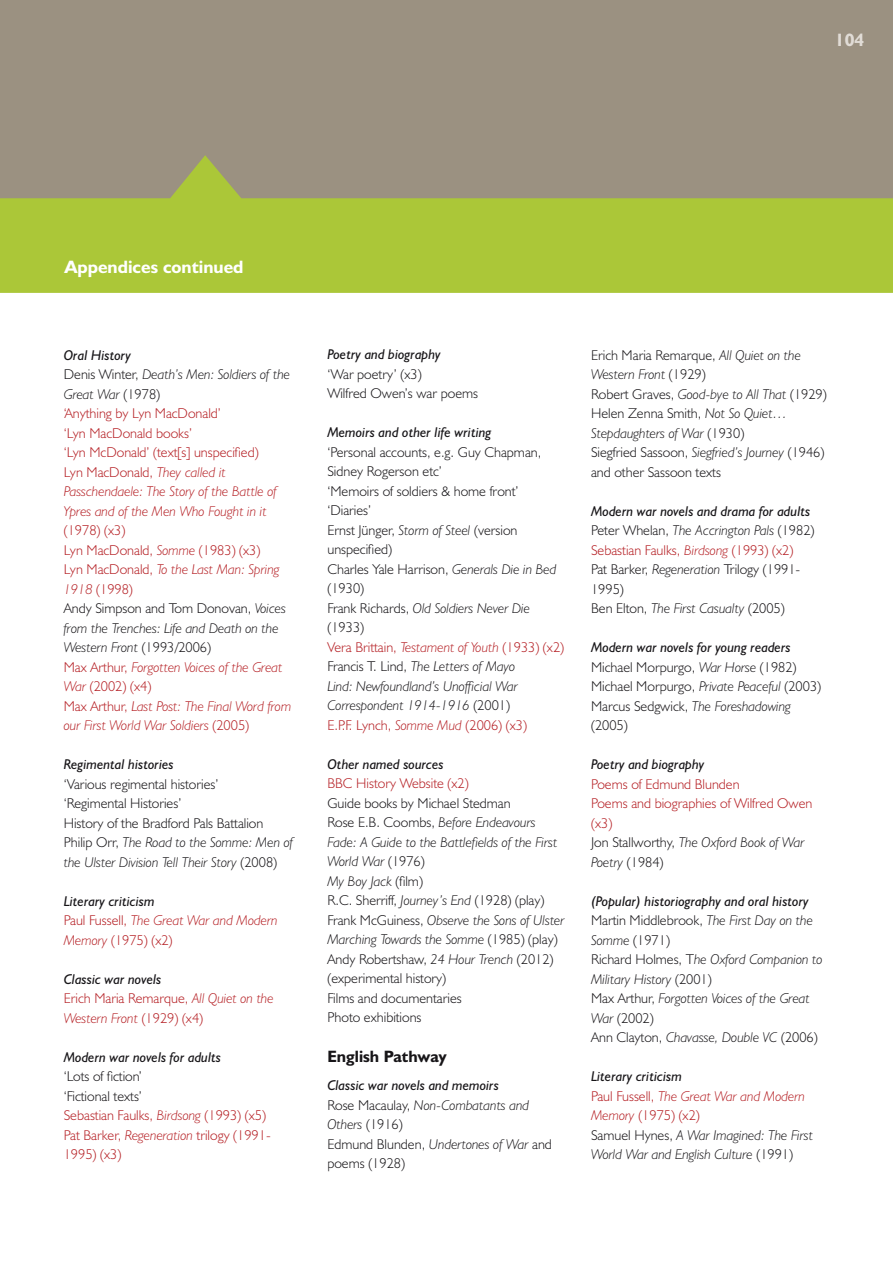
<style>
.page{position:relative;width:893px;height:1263px;background:#fff}
.page>*{position:absolute;margin:0;border:0;box-sizing:border-box;transform-origin:0 0}
.t1{font:700 18px "Humanist 521 BT";color:#fff}
.t2{font:700 18px "Humanist 521 BT";color:#e1dcd6}
.t3{font:700 16.5px "Humanist 521 BT";color:#171518}
.t4{font:300 14.25px/19.5px "Humanist 521 BT";color:#171518}
.t5{font:300 14.25px/19.5px "Humanist 521 BT";color:#b51f24}
.t6{font:italic 300 14.25px/19.5px "Humanist 521 BT";color:#b51f24}
.t7{font:italic 300 14.25px/19.5px "Humanist 521 BT";color:#171518}
.t8{font:italic 14.25px "Humanist 521 BT";color:#171518}
.s1{font-weight:400;font-style:italic;color:#171518}
.s2{color:#171518}
.s3{font-style:italic;color:#171518}
.s4{font-style:italic}
.s5{font-style:normal}
.s6{font-style:normal;color:#171518}
.s7{font-weight:400;color:#171518}
.s8{color:#b51f24}
.s9{font-style:italic;color:#b51f24}
.s10{font-weight:400;font-style:italic}
.s11{font-weight:400}
.s12{font-style:normal;color:#b51f24}
</style>
<div class="page">
<div style="left:0;top:0;width:893px;height:211px;background:#9b9181"></div>
<svg style="left:0;top:155px;width:893px;height:138px;fill:#abc738"></svg>
<p class="t2" style="left:835px;top:29px;width:31px">104</p>
<p class="t1" style="left:64px;top:255px;width:181px">Appendices continued</p>
<p class="t5" style="left:64px;top:345px;width:228px"><span class="s1">Oral History<br></span><span class="s2">Denis Winter,</span> <span class="s3">Death’s Men: Soldiers of the<br>Great War</span> <span class="s2">(1978)<br></span>‘Anything by Lyn MacDonald’<br>‘Lyn MacDonald books’<br>‘Lyn McDonald’ (text[s] unspecified)<br>Lyn MacDonald, <span class="s4">They called it<br>Passchendaele: The Story of the Battle of<br>Ypres and of the Men Who Fought in it</span></p>
<p class="t6" style="left:64px;top:520px;width:229px"><span class="s5">(1978) (x3)<br>Lyn MacDonald,</span> Somme <span class="s5">(1983) (x3)<br>Lyn MacDonald,</span> To the Last Man: Spring<br>1918 <span class="s5">(1998)<br></span><span class="s6">Andy Simpson and Tom Donovan,</span> <span class="s2">Voices from the Trenches: Life and Death on the<br>Western Front</span> <span class="s6">(1993/2006)<br></span><span class="s5">Max Arthur,</span> Forgotten Voices of the Great<br>War <span class="s5">(2002) (x4)<br>Max Arthur,</span> Last Post: The Final Word from our First World War Soldiers <span class="s5">(2005)</span></p>
<p class="t8" style="left:64px;top:755px;width:111px">Regimental histories</p>
<p class="t4" style="left:64px;top:774px;width:231px">‘Various regimental histories’<br>‘Regimental Histories’<br>History of the Bradford Pals Battalion Philip Orr, <span class="s4">The Road to the Somme: Men of the Ulster Division Tell Their Story</span> (2008)</p>
<p class="t6" style="left:64px;top:891px;width:215px"><span class="s7">Literary criticism<br></span><span class="s5">Paul Fussell,</span> The Great War and Modern<br>Memory <span class="s5">(1975) (x2)</span></p>
<p class="t5" style="left:64px;top:969px;width:211px"><span class="s1">Classic war novels<br></span>Erich Maria Remarque, <span class="s4">All Quiet on the<br>Western Front</span> (1929) (x4)</p>
<p class="t8" style="left:64px;top:1048px;width:159px">Modern war novels for adults</p>
<p class="t5" style="left:64px;top:1066px;width:208px"><span class="s2">‘Lots of fiction’<br>‘Fictional texts’<br></span>Sebastian Faulks, <span class="s4">Birdsong</span> (1993) (x5)<br>Pat Barker, <span class="s4">Regeneration</span> trilogy (1991-<br>1995) (x3)</p>
<p class="t8" style="left:327px;top:346px;width:115px">Poetry and biography</p>
<p class="t4" style="left:327px;top:364px;width:152px">‘War poetry’ (x3)<br>Wilfred Owen’s war poems</p>
<p class="t8" style="left:327px;top:424px;width:166px">Memoirs and other life writing</p>
<p class="t4" style="left:327px;top:442px;width:238px">‘Personal accounts, e.g. Guy Chapman,<br>Sidney Rogerson etc’<br>‘Memoirs of soldiers &amp; home front’ ‘Diaries’<br>Ernst Jünger, <span class="s4">Storm of Steel</span> (version unspecified)<br>Charles Yale Harrison, <span class="s4">Generals Die in Bed </span>(1930)<br>Frank Richards, <span class="s4">Old Soldiers Never Die </span>(1933)<br><span class="s8">Vera Brittain,</span> <span class="s9">Testament of Youth</span> <span class="s8">(1933) (x2)<br></span>Francis T. Lind, <span class="s4">The Letters of Mayo<br>Lind: Newfoundland’s Unofficial War<br>Correspondent 1914-1916</span> (2001)<br><span class="s8">E.P.F. Lynch,</span> <span class="s9">Somme Mud</span> <span class="s8">(2006) (x3)</span></p>
<p class="t8" style="left:327px;top:755px;width:118px">Other named sources</p>
<p class="t5" style="left:327px;top:773px;width:143px">BBC History Website (x2)</p>
<p class="t4" style="left:327px;top:793px;width:239px">Guide books by Michael Stedman<br>Rose E.B. Coombs, <span class="s4">Before Endeavours<br>Fade: A Guide to the Battlefields of the First<br>World War</span> (1976)<br><span class="s4">My Boy Jack</span> (film)<br>R.C. Sherriff, <span class="s4">Journey’s End</span> (1928) (play)<br>Frank McGuiness, <span class="s4">Observe the Sons of Ulster<br>Marching Towards the Somme</span> (1985) (play)<br>Andy Robertshaw, <span class="s4">24 Hour Trench</span> (2012) (experimental history)<br>Films and documentaries<br>Photo exhibitions</p>
<p class="t3" style="left:327px;top:1046px;width:121px">English Pathway</p>
<p class="t4" style="left:327px;top:1075px;width:226px"><span class="s10">Classic war novels and memoirs<br></span>Rose Macaulay, <span class="s4">Non-Combatants and<br>Others</span> (1916)<br>Edmund Blunden, <span class="s4">Undertones of War</span> and poems (1928)</p>
<p class="t4" style="left:591px;top:345px;width:237px">Erich Maria Remarque, <span class="s4">All Quiet on the Western Front</span> (1929)<br>Robert Graves, <span class="s4">Good-bye to All That</span> (1929)<br>Helen Zenna Smith, <span class="s4">Not So Quiet… Stepdaughters of War</span> (1930)<br>Siegfried Sassoon, <span class="s4">Siegfried’s Journey</span> (1946) and other Sassoon texts</p>
<p class="t4" style="left:591px;top:501px;width:225px"><span class="s10">Modern war novels and drama for adults </span>Peter Whelan, <span class="s4">The Accrington Pals</span> (1982)<br><span class="s8">Sebastian Faulks,</span> <span class="s9">Birdsong</span> <span class="s8">(1993) (x2)<br></span>Pat Barker, <span class="s4">Regeneration</span> Trilogy (1991- 1995)<br>Ben Elton, <span class="s4">The First Casualty</span> (2005)</p>
<p class="t4" style="left:591px;top:637px;width:232px"><span class="s10">Modern war novels for young readers<br></span>Michael Morpurgo, <span class="s4">War Horse</span> (1982)<br>Michael Morpurgo, <span class="s4">Private Peaceful</span> (2003)<br>Marcus Sedgwick, <span class="s4">The Foreshadowing </span>(2005)</p>
<p class="t8" style="left:591px;top:755px;width:115px">Poetry and biography</p>
<p class="t5" style="left:591px;top:774px;width:223px">Poems of Edmund Blunden<br>Poems and biographies of Wilfred Owen (x3)<br><span class="s2">Jon Stallworthy,</span> <span class="s3">The Oxford Book of War<br>Poetry</span> <span class="s2">(1984)</span></p>
<p class="t7" style="left:591px;top:891px;width:233px"><span class="s11">(Popular) historiography and oral history<br></span><span class="s5">Martin Middlebrook,</span> The First Day on the<br>Somme <span class="s5">(1971)<br>Richard Holmes, T</span>he Oxford Companion to<br>Military History <span class="s5">(2001)<br>Max Arthur,</span> Forgotten Voices of the Great<br>War <span class="s5">(2002)<br>Ann Clayton,</span> Chavasse, Double VC <span class="s5">(2006)</span></p>
<p class="t7" style="left:591px;top:1066px;width:223px"><span class="s11">Literary criticism<br></span><span class="s12">Paul Fussell,</span> <span class="s8">The Great War and Modern<br>Memory</span> <span class="s12">(1975) (x2)<br></span><span class="s5">Samuel Hynes,</span> A War Imagined: The First<br>World War and English Culture <span class="s5">(1991)</span></p>
</div>
